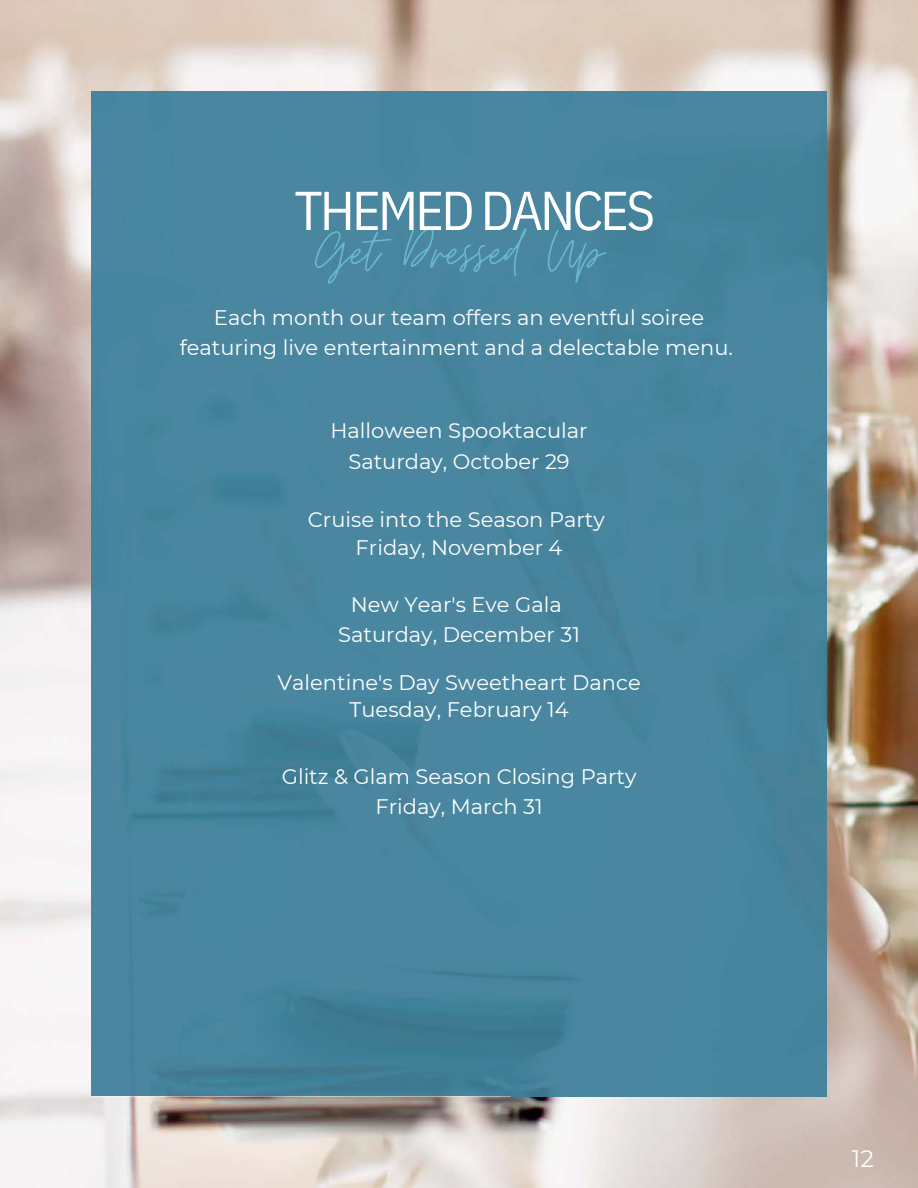
<style>
.page{position:relative;width:918px;height:1188px;background:#fff}
.page>*{position:absolute;margin:0;border:0;box-sizing:border-box;transform-origin:0 0}
.t1{font:54.75px "IBM Plex Sans Cond";letter-spacing:-.05em;color:#fff}
.t2{font:23.7px "Montserrat";color:#fff}
.t3{font:21px/29.2px "Montserrat";color:#fff;text-align:center}
</style>
<div class="page">
<img style="left:0;top:0;width:918px;height:1188px">
<div style="left:92px;top:92px;width:734px;height:1004px;background:#4986a0"></div>
<svg style="left:315px;top:231px;width:76px;height:53px;background:#4d8ca5"></svg>
<svg style="left:403px;top:228px;width:124px;height:48px;background:#4d8ca6"></svg>
<svg style="left:548px;top:230px;width:58px;height:53px;background:#4c8ca5"></svg>
<h1 class="t1" style="left:294px;top:174px;width:362px">THEMED DANCES</h1>
<p class="t3" style="left:180px;top:303px;width:555px">Each month our team offers an eventful soiree featuring live entertainment and a delectable menu.</p>
<p class="t3" style="left:330px;top:415px;width:259px;line-height:31.5px">Halloween Spooktacular<br>Saturday, October 29</p>
<p class="t3" style="left:308px;top:505px;width:299px;line-height:28.2px">Cruise into the Season Party<br>Friday, November 4</p>
<p class="t3" style="left:338px;top:590px;width:243px">New Year's Eve Gala<br>Saturday, December 31</p>
<p class="t3" style="left:277px;top:669px;width:365px;line-height:27px">Valentine's Day Sweetheart Dance<br>Tuesday, February 14</p>
<p class="t3" style="left:282px;top:762px;width:356px">Glitz &amp; Glam Season Closing Party<br>Friday, March 31</p>
<p class="t2" style="left:852px;top:1144px;width:24px">12</p>
</div>
